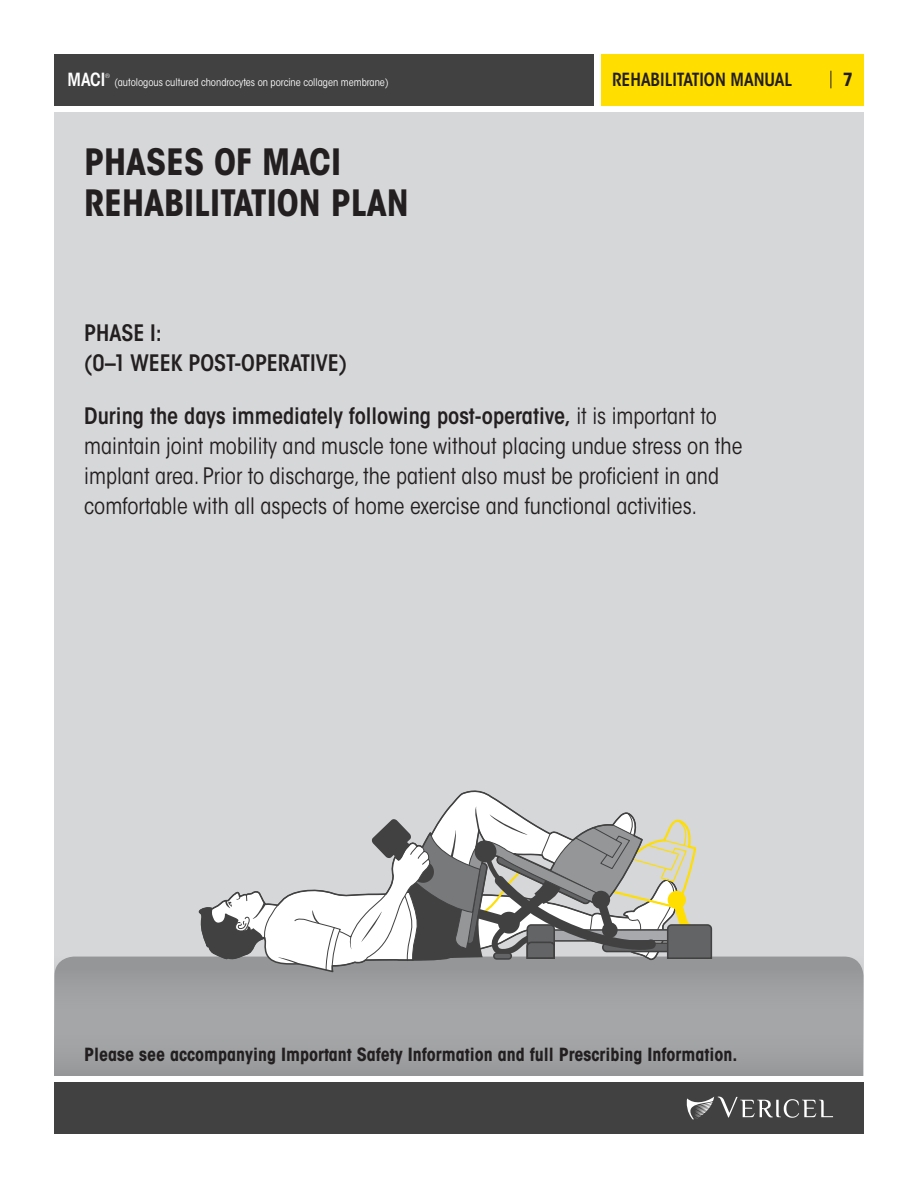
<style>
.page{position:relative;width:918px;height:1188px;background:#fff}
.page>*{position:absolute;margin:0;border:0;box-sizing:border-box;transform-origin:0 0}
.t1{font:700 condensed 36px/40.5px "ITC Avant Garde Std";color:#231f20}
.t2{font:condensed 22.5px/30px "ITC Avant Garde Std";color:#231f20}
.t3{font:600 condensed 22.5px/30px "ITC Avant Garde Std";color:#231f20}
.t4{font:700 condensed 18px "ITC Avant Garde Std";color:#231f20}
.t5{font:600 condensed 18px "ITC Avant Garde Std";color:#231f20}
.t6{font:600 condensed 18px "ITC Avant Garde Std";color:#fff}
.t7{font:condensed 10.5px "ITC Avant Garde Std";color:#fff}
.t8{font:condensed 6px "ITC Avant Garde Std";color:#fff}
.s1{font-weight:600}
</style>
<div class="page">
<div style="left:54px;top:112px;width:810px;height:964px;background:#d6d7d9"></div>
<div style="left:54px;top:957px;width:809px;height:119px;background:#a0a2a4"></div>
<div style="left:601px;top:54px;width:263px;height:51px;background:#ffde00"></div>
<div style="left:54px;top:54px;width:540px;height:51px;background:#414142"></div>
<div style="left:54px;top:1083px;width:810px;height:51px;background:#414142"></div>
<svg style="left:831px;top:71px;width:1px;height:17px"></svg>
<svg style="left:687px;top:1097px;width:146px;height:23px"></svg>
<svg style="left:199px;top:791px;width:513px;height:181px"></svg>
<p class="t6" style="left:68px;top:68px;width:39px">MACI</p>
<p class="t4" style="left:843px;top:68px;width:12px">7</p>
<p class="t7" style="left:114px;top:76px;width:276px">(autologous cultured chondrocytes on porcine collagen membrane)</p>
<p class="t5" style="left:612px;top:68px;width:182px">REHABILITATION MANUAL</p>
<p class="t8" style="left:105px;top:72px;width:6px">®</p>
<h1 class="t1" style="left:84px;top:141px;width:326px">PHASES OF MACI<br>REHABILITATION PLAN</h1>
<p class="t3" style="left:84px;top:317px;width:264px">PHASE I:<br>(0–1 WEEK POST-OPERATIVE)</p>
<p class="t2" style="left:84px;top:401px;width:660px"><span class="s1">During the days immediately following post-operative,</span> it is important to maintain joint mobility and muscle tone without placing undue stress on the implant area. Prior to discharge, the patient also must be proficient in and comfortable with all aspects of home exercise and functional activities.</p>
<p class="t4" style="left:84px;top:1043px;width:655px">Please see accompanying Important Safety Information and full Prescribing Information.</p>
</div>
